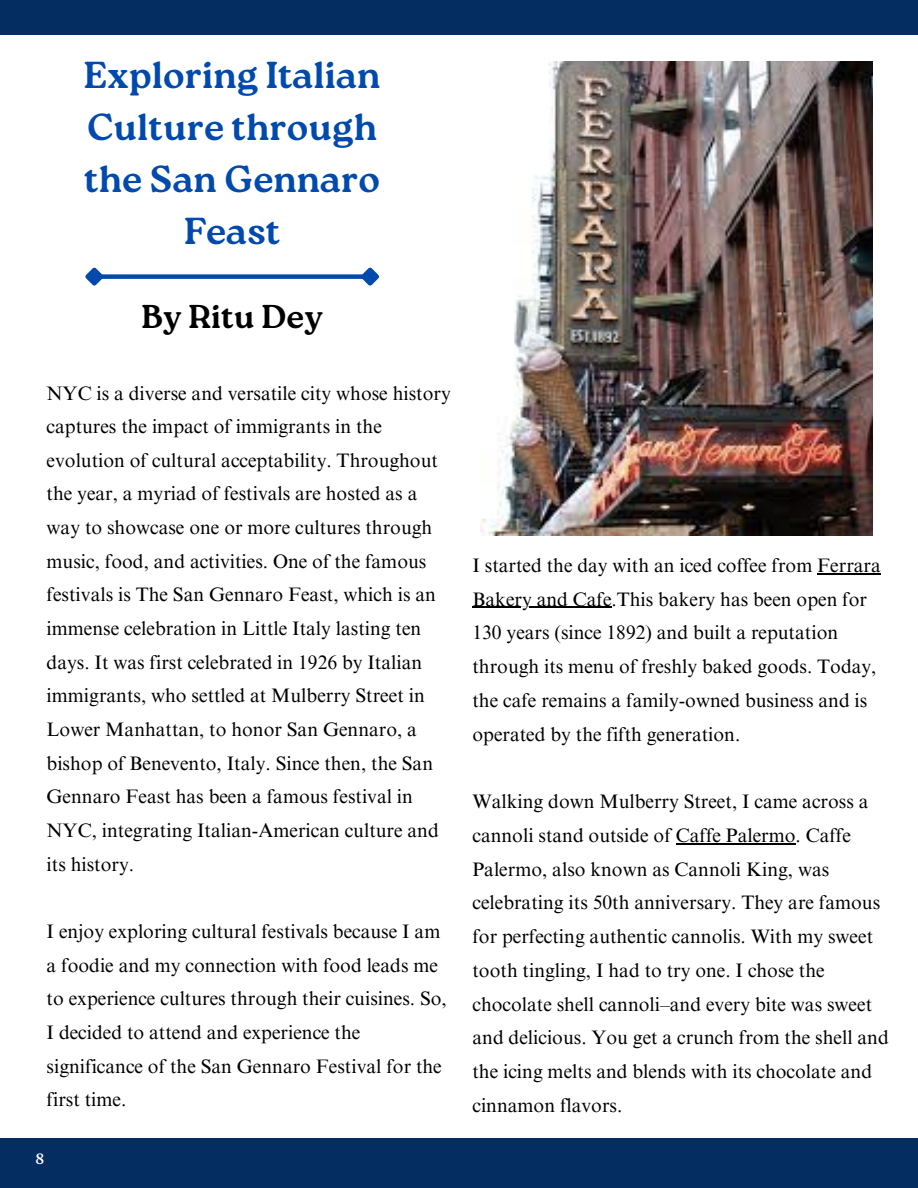
<style>
.page{position:relative;width:918px;height:1188px;background:#fff}
.page>*{position:absolute;margin:0;border:0;box-sizing:border-box;transform-origin:0 0}
.t1{font:700 37.5px/51.8px "Roca Two";color:#004aad;text-align:center}
.t2{font:700 33px "Roca Two";color:#000}
.t3{font:19.5px/33.6px "Times NRMT Pro";color:#000001}
.t4{font:15px "Roca Two";color:#fff}
</style>
<div class="page">
<img style="left:480px;top:61px;width:393px;height:474px">
<div style="left:0;top:1139px;width:918px;height:49px;background:#042d62"></div>
<hr style="left:817px;top:573px;width:64px;height:1px;background:#000001">
<hr style="left:472px;top:607px;width:140px;height:1px;background:#000001">
<hr style="left:676px;top:843px;width:120px;height:1px;background:#000001">
<div style="left:100px;top:274px;width:264px;height:5px;background:#004aad"></div>
<svg style="left:85px;top:267px;width:22px;height:19px"></svg>
<svg style="left:357px;top:267px;width:22px;height:19px"></svg>
<div style="left:0;top:0;width:918px;height:35px;background:#042d62"></div>
<p class="t1" style="left:84px;top:50px;width:298px">Exploring Italian<br>Culture through the San Gennaro<br>Feast</p>
<p class="t2" style="left:141px;top:297px;width:183px">By Ritu Dey</p>
<p class="t3" style="left:47px;top:378px;width:406px">NYC is a diverse and versatile city whose history captures the impact of immigrants in the evolution of cultural acceptability. Throughout the year, a myriad of festivals are hosted as a way to showcase one or more cultures through music, food, and activities. One of the famous festivals is The San Gennaro Feast, which is an immense celebration in Little Italy lasting ten days. It was first celebrated in 1926 by Italian immigrants, who settled at Mulberry Street in Lower Manhattan, to honor San Gennaro, a bishop of Benevento, Italy. Since then, the San Gennaro Feast has been a famous festival in NYC, integrating Italian-American culture and its history.</p>
<p class="t3" style="left:47px;top:917px;width:402px">I enjoy exploring cultural festivals because I am a foodie and my connection with food leads me to experience cultures through their cuisines. So, I decided to attend and experience the significance of the San Gennaro Festival for the first time.</p>
<p class="t4" style="left:35px;top:1150px;width:10px">8</p>
<p class="t3" style="left:472px;top:551px;width:410px">I started the day with an iced coffee from Ferrara Bakery and Cafe.This bakery has been open for 130 years (since 1892) and built a reputation through its menu of freshly baked goods. Today, the cafe remains a family-owned business and is operated by the fifth generation.</p>
<p class="t3" style="left:472px;top:787px;width:418px">Walking down Mulberry Street, I came across a cannoli stand outside of Caffe Palermo. Caffe Palermo, also known as Cannoli King, was celebrating its 50th anniversary. They are famous for perfecting authentic cannolis. With my sweet tooth tingling, I had to try one. I chose the chocolate shell cannoli–and every bite was sweet and delicious. You get a crunch from the shell and the icing melts and blends with its chocolate and cinnamon flavors.</p>
</div>
